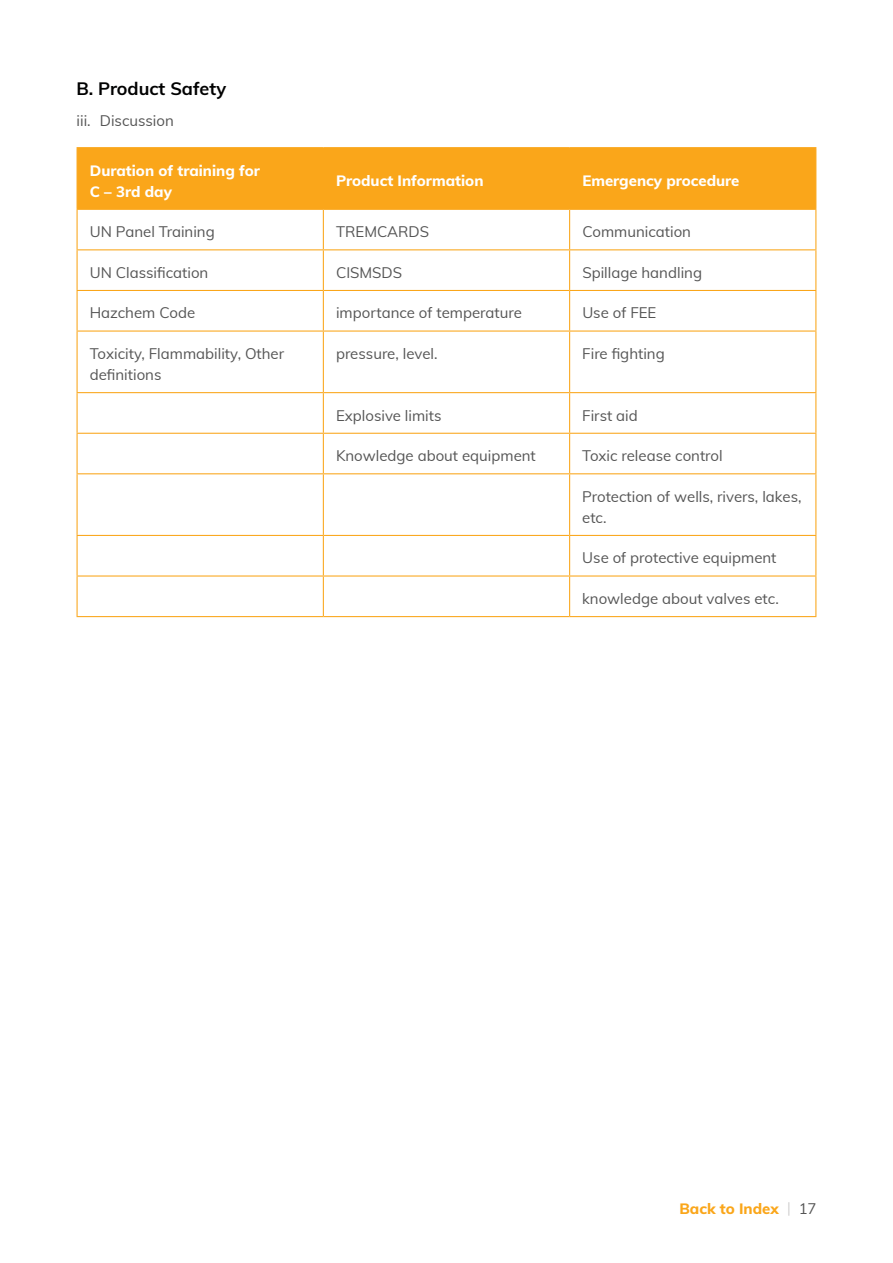
<style>
.page{position:relative;width:893px;height:1263px;background:#fff}
.page>*{position:absolute;margin:0;border:0;box-sizing:border-box;transform-origin:0 0}
.t1{font:700 18px "Muli";color:#000101}
.t2{font:15px/21px "Muli";color:#555}
.t3{font:800 15px/21px "Muli";color:#fff}
.t4{font:800 15px "Muli";color:#faa61a}
.s1{font-weight:200;color:#b5b3b3}
.s2{font-weight:400;color:#555}
</style>
<div class="page">
<div style="left:78px;top:148px;width:737px;height:61px;background:#faa61a"></div>
<hr style="left:77px;top:147px;width:246px;height:1px;background:#faa61a">
<hr style="left:77px;top:148px;width:1px;height:61px;background:#faa61a">
<hr style="left:323px;top:147px;width:247px;height:1px;background:#faa61a">
<hr style="left:323px;top:148px;width:1px;height:61px;background:#faa61a">
<hr style="left:570px;top:147px;width:246px;height:1px;background:#faa61a">
<hr style="left:569px;top:148px;width:1px;height:61px;background:#faa61a">
<hr style="left:815px;top:148px;width:1px;height:61px;background:#faa61a">
<hr style="left:77px;top:209px;width:246px;height:1px;background:#faa61a">
<hr style="left:77px;top:210px;width:1px;height:39px;background:#faa61a">
<hr style="left:323px;top:209px;width:247px;height:1px;background:#faa61a">
<hr style="left:323px;top:210px;width:1px;height:39px;background:#faa61a">
<hr style="left:570px;top:209px;width:246px;height:1px;background:#faa61a">
<hr style="left:569px;top:210px;width:1px;height:39px;background:#faa61a">
<hr style="left:815px;top:210px;width:1px;height:39px;background:#faa61a">
<hr style="left:77px;top:249px;width:246px;height:1px;background:#faa61a">
<hr style="left:77px;top:250px;width:1px;height:40px;background:#faa61a">
<hr style="left:323px;top:249px;width:247px;height:1px;background:#faa61a">
<hr style="left:323px;top:250px;width:1px;height:40px;background:#faa61a">
<hr style="left:570px;top:249px;width:246px;height:1px;background:#faa61a">
<hr style="left:569px;top:250px;width:1px;height:40px;background:#faa61a">
<hr style="left:815px;top:250px;width:1px;height:40px;background:#faa61a">
<hr style="left:77px;top:290px;width:246px;height:1px;background:#faa61a">
<hr style="left:77px;top:291px;width:1px;height:39px;background:#faa61a">
<hr style="left:323px;top:290px;width:247px;height:1px;background:#faa61a">
<hr style="left:323px;top:291px;width:1px;height:39px;background:#faa61a">
<hr style="left:570px;top:290px;width:246px;height:1px;background:#faa61a">
<hr style="left:569px;top:291px;width:1px;height:39px;background:#faa61a">
<hr style="left:815px;top:291px;width:1px;height:39px;background:#faa61a">
<hr style="left:77px;top:330px;width:246px;height:2px;background:#faa61a">
<hr style="left:77px;top:332px;width:1px;height:60px;background:#faa61a">
<hr style="left:323px;top:330px;width:247px;height:2px;background:#faa61a">
<hr style="left:323px;top:332px;width:1px;height:60px;background:#faa61a">
<hr style="left:570px;top:330px;width:246px;height:2px;background:#faa61a">
<hr style="left:569px;top:332px;width:1px;height:60px;background:#faa61a">
<hr style="left:815px;top:332px;width:1px;height:60px;background:#faa61a">
<hr style="left:77px;top:392px;width:246px;height:1px;background:#faa61a">
<hr style="left:77px;top:393px;width:1px;height:40px;background:#faa61a">
<hr style="left:323px;top:392px;width:247px;height:1px;background:#faa61a">
<hr style="left:323px;top:393px;width:1px;height:40px;background:#faa61a">
<hr style="left:570px;top:392px;width:246px;height:1px;background:#faa61a">
<hr style="left:569px;top:393px;width:1px;height:40px;background:#faa61a">
<hr style="left:815px;top:393px;width:1px;height:40px;background:#faa61a">
<hr style="left:77px;top:433px;width:246px;height:1px;background:#faa61a">
<hr style="left:77px;top:434px;width:1px;height:39px;background:#faa61a">
<hr style="left:323px;top:433px;width:247px;height:1px;background:#faa61a">
<hr style="left:323px;top:434px;width:1px;height:39px;background:#faa61a">
<hr style="left:570px;top:433px;width:246px;height:1px;background:#faa61a">
<hr style="left:569px;top:434px;width:1px;height:39px;background:#faa61a">
<hr style="left:815px;top:434px;width:1px;height:39px;background:#faa61a">
<hr style="left:77px;top:473px;width:246px;height:1px;background:#faa61a">
<hr style="left:77px;top:474px;width:1px;height:61px;background:#faa61a">
<hr style="left:323px;top:473px;width:247px;height:1px;background:#faa61a">
<hr style="left:323px;top:474px;width:1px;height:61px;background:#faa61a">
<hr style="left:570px;top:473px;width:246px;height:1px;background:#faa61a">
<hr style="left:569px;top:474px;width:1px;height:61px;background:#faa61a">
<hr style="left:815px;top:474px;width:1px;height:61px;background:#faa61a">
<hr style="left:77px;top:535px;width:246px;height:1px;background:#faa61a">
<hr style="left:77px;top:536px;width:1px;height:39px;background:#faa61a">
<hr style="left:323px;top:535px;width:247px;height:1px;background:#faa61a">
<hr style="left:323px;top:536px;width:1px;height:39px;background:#faa61a">
<hr style="left:570px;top:535px;width:246px;height:1px;background:#faa61a">
<hr style="left:569px;top:536px;width:1px;height:39px;background:#faa61a">
<hr style="left:815px;top:536px;width:1px;height:39px;background:#faa61a">
<hr style="left:77px;top:575px;width:246px;height:1px;background:#faa61a">
<hr style="left:77px;top:576px;width:1px;height:40px;background:#faa61a">
<hr style="left:323px;top:575px;width:247px;height:1px;background:#faa61a">
<hr style="left:323px;top:576px;width:1px;height:40px;background:#faa61a">
<hr style="left:570px;top:575px;width:246px;height:1px;background:#faa61a">
<hr style="left:569px;top:576px;width:1px;height:40px;background:#faa61a">
<hr style="left:815px;top:576px;width:1px;height:40px;background:#faa61a">
<hr style="left:77px;top:616px;width:246px;height:1px;background:#faa61a">
<hr style="left:323px;top:616px;width:247px;height:1px;background:#faa61a">
<hr style="left:570px;top:616px;width:246px;height:1px;background:#faa61a">
<p class="t1" style="left:77px;top:75px;width:151px">B. Product Safety</p>
<p class="t2" style="left:77px;top:109px;width:99px">iii. Discussion</p>
<p class="t3" style="left:90px;top:159px;width:172px">Duration of training for<br>C – 3rd day</p>
<p class="t3" style="left:336px;top:169px;width:149px">Product Information</p>
<p class="t3" style="left:582px;top:169px;width:159px">Emergency procedure</p>
<p class="t2" style="left:90px;top:220px;width:126px">UN Panel Training</p>
<p class="t2" style="left:336px;top:220px;width:94px">TREMCARDS</p>
<p class="t2" style="left:582px;top:220px;width:110px">Communication</p>
<p class="t2" style="left:90px;top:261px;width:120px">UN Classification</p>
<p class="t2" style="left:336px;top:261px;width:68px">CISMSDS</p>
<p class="t2" style="left:582px;top:261px;width:121px">Spillage handling</p>
<p class="t2" style="left:90px;top:302px;width:107px">Hazchem Code</p>
<p class="t2" style="left:336px;top:302px;width:187px">importance of temperature</p>
<p class="t2" style="left:582px;top:302px;width:76px">Use of FEE</p>
<p class="t2" style="left:90px;top:342px;width:196px">Toxicity, Flammability, Other definitions</p>
<p class="t2" style="left:336px;top:342px;width:103px">pressure, level.</p>
<p class="t2" style="left:582px;top:342px;width:84px">Fire fighting</p>
<p class="t2" style="left:336px;top:404px;width:107px">Explosive limits</p>
<p class="t2" style="left:582px;top:404px;width:57px">First aid</p>
<p class="t2" style="left:336px;top:444px;width:201px">Knowledge about equipment</p>
<p class="t2" style="left:582px;top:444px;width:142px">Toxic release control</p>
<p class="t2" style="left:582px;top:485px;width:221px">Protection of wells, rivers, lakes, etc.</p>
<p class="t2" style="left:582px;top:547px;width:196px">Use of protective equipment</p>
<p class="t2" style="left:582px;top:587px;width:198px">knowledge about valves etc.</p>
<p class="t4" style="left:679px;top:1197px;width:138px">Back to Index <span class="s1">|</span> <span class="s2">17</span></p>
</div>
